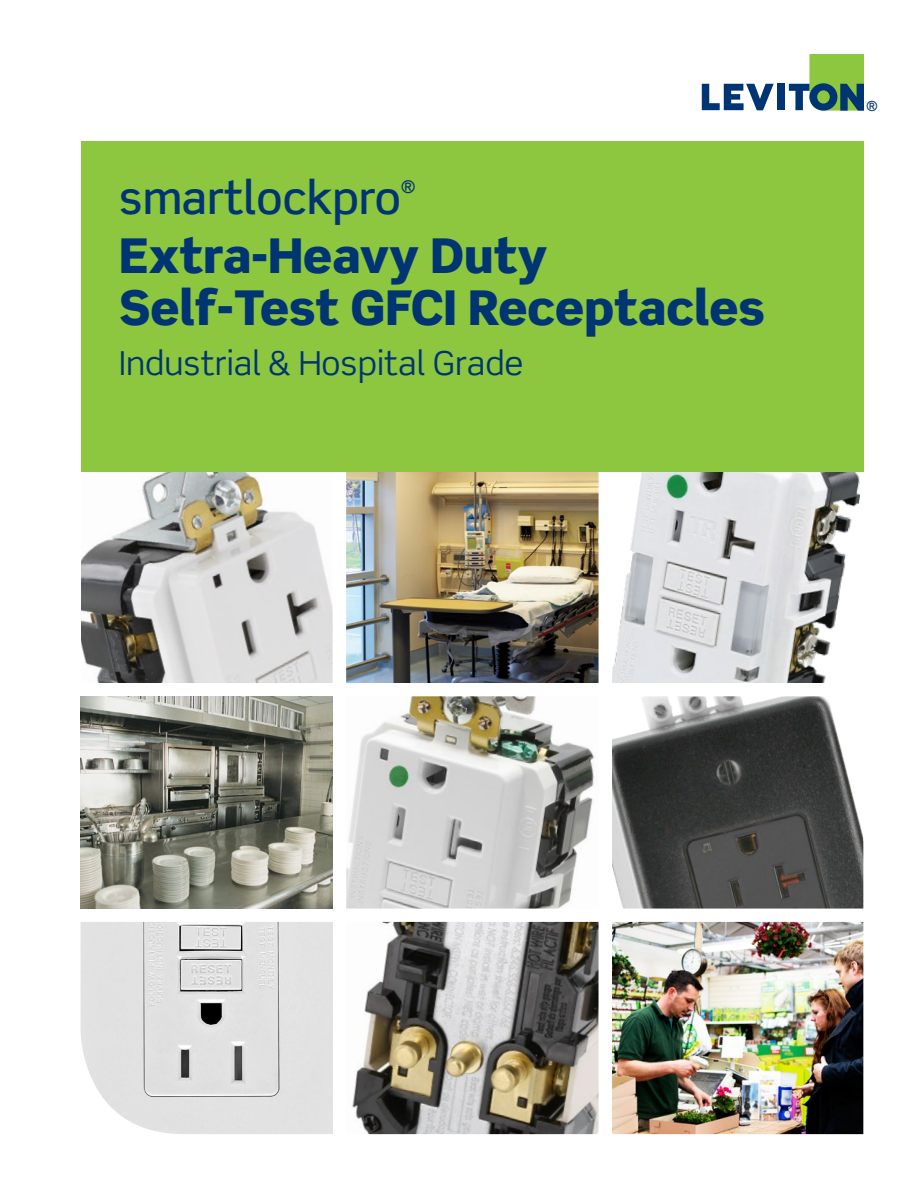
<style>
.page{position:relative;width:918px;height:1188px;background:#fff}
.page>*{position:absolute;margin:0;border:0;box-sizing:border-box;transform-origin:0 0}
.t1{font:900 48px/52.5px "Scene Std";color:#003573}
.t2{font:500 45.3px "Scene Std";color:#003573}
.t3{font:33px "Scene Std";color:#003573}
.t4{font:500 17.55px "Scene Std";color:#003573}
.t5{font:500 13.8px "Scene Alt";color:#003573}
</style>
<div class="page">
<img style="left:346px;top:472px;width:253px;height:211px">
<img style="left:612px;top:472px;width:249px;height:211px">
<img style="left:81px;top:472px;width:252px;height:211px">
<img style="left:346px;top:696px;width:248px;height:213px">
<img style="left:612px;top:696px;width:251px;height:213px">
<img style="left:81px;top:696px;width:252px;height:213px">
<img style="left:352px;top:922px;width:247px;height:212px">
<img style="left:612px;top:922px;width:251px;height:212px">
<svg style="left:702px;top:84px;width:72px;height:26px"></svg>
<div style="left:777px;top:84px;width:7px;height:26px;background:#003573"></div>
<svg style="left:789px;top:54px;width:75px;height:57px"></svg>
<div style="left:81px;top:141px;width:783px;height:331px;background:#8dc63f"></div>
<img style="left:81px;top:922px;width:252px;height:212px">
<p class="t2" style="left:119px;top:169px;width:283px">smartlockpro</p>
<p class="t4" style="left:401px;top:176px;width:16px">®</p>
<p class="t1" style="left:119px;top:229px;width:647px">Extra-Heavy Duty<br>Self-Test GFCI Receptacles</p>
<p class="t3" style="left:119px;top:342px;width:406px">Industrial &amp; Hospital Grade</p>
<p class="t5" style="left:866px;top:97px;width:13px">®</p>
</div>
